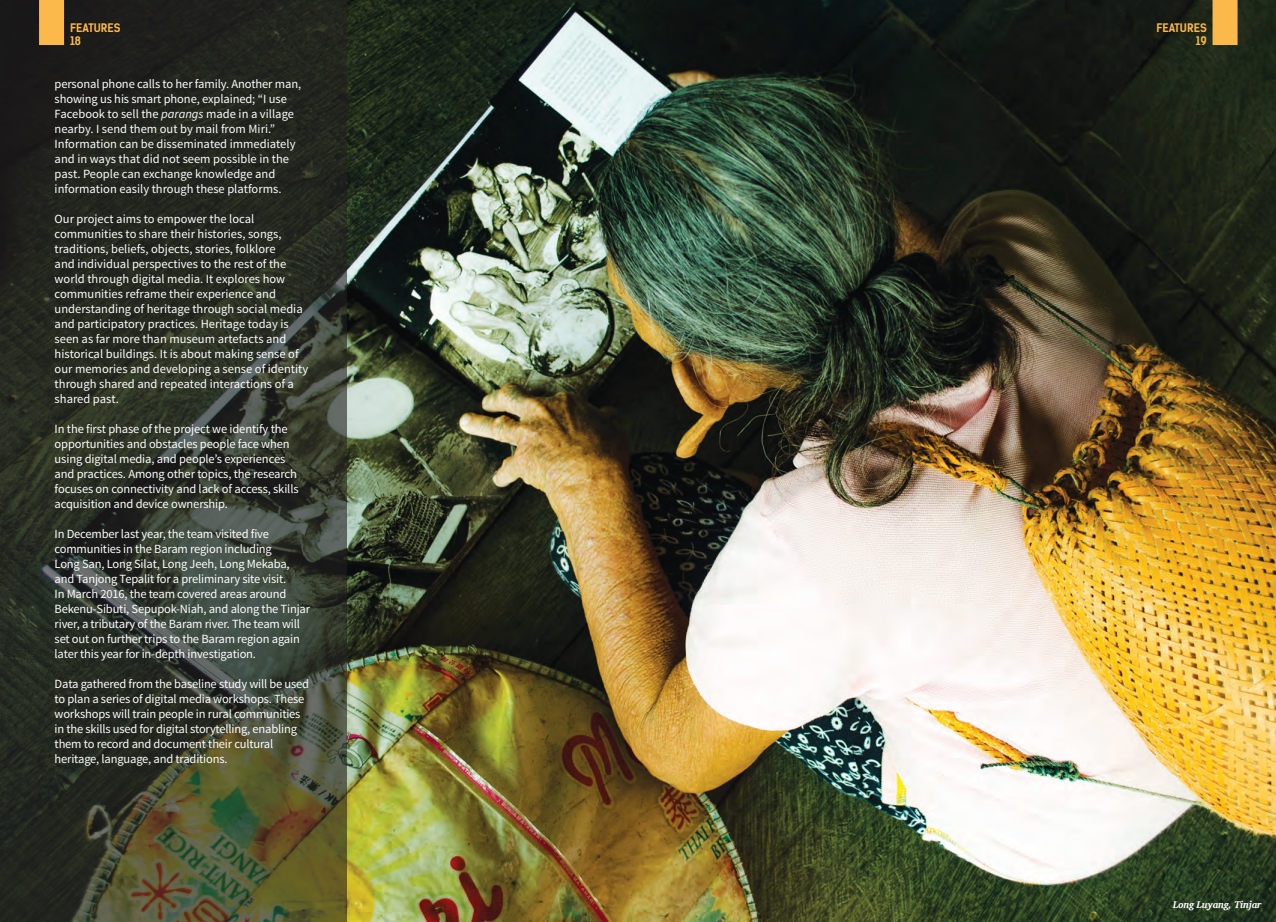
<style>
.page{position:relative;width:1276px;height:922px;background:#fff}
.page>*{position:absolute;margin:0;border:0;box-sizing:border-box;transform-origin:0 0}
.t1{font:12.5px/15px "Source Sans Pro";letter-spacing:-.01em;color:#fff}
.t2{font:700 11.25px "Kelson Sans";color:#fcb94b}
.t3{font:italic 700 10px "Charis SIL";letter-spacing:-.02em;color:#fff}
.s1{font-style:italic}
</style>
<div class="page">
<img style="left:347px;top:0;width:929px;height:921px">
<svg style="left:0;top:0;width:347px;height:921px;background:#303428"></svg>
<div style="left:1212px;top:0;width:25px;height:45px;background:#fcb94b"></div>
<div style="left:39px;top:0;width:25px;height:45px;background:#fcb94b"></div>
<p class="t2" style="left:70px;top:21px;width:52px">FEATURES</p>
<p class="t2" style="left:70px;top:34px;width:12px">18</p>
<p class="t1" style="left:55px;top:76px;width:248px">personal phone calls to her family. Another man, showing us his smart phone, explained; “I use Facebook to sell the <span class="s1">parangs</span> made in a village nearby. I send them out by mail from Miri.” Information can be disseminated immediately and in ways that did not seem possible in the past. People can exchange knowledge and information easily through these platforms.</p>
<p class="t1" style="left:55px;top:211px;width:255px">Our project aims to empower the local communities to share their histories, songs, traditions, beliefs, objects, stories, folklore<br>and individual perspectives to the rest of the world through digital media. It explores how communities reframe their experience and understanding of heritage through social media and participatory practices. Heritage today is seen as far more than museum artefacts and historical buildings. It is about making sense of our memories and developing a sense of identity through shared and repeated interactions of a shared past.</p>
<p class="t1" style="left:55px;top:421px;width:245px">In the first phase of the project we identify the opportunities and obstacles people face when using digital media, and people’s experiences and practices. Among other topics, the research focuses on connectivity and lack of access, skills acquisition and device ownership.</p>
<p class="t1" style="left:55px;top:526px;width:257px">In December last year, the team visited five communities in the Baram region including<br>Long San, Long Silat, Long Jeeh, Long Mekaba, and Tanjong Tepalit for a preliminary site visit.<br>In March 2016, the team covered areas around Bekenu-Sibuti, Sepupok-Niah, and along the Tinjar river, a tributary of the Baram river. The team will set out on further trips to the Baram region again later this year for in-depth investigation.</p>
<p class="t1" style="left:55px;top:676px;width:256px">Data gathered from the baseline study will be used to plan a series of digital media workshops. These workshops will train people in rural communities in the skills used for digital storytelling, enabling them to record and document their cultural heritage, language, and traditions.</p>
<p class="t2" style="left:1156px;top:21px;width:52px">FEATURES</p>
<p class="t2" style="left:1195px;top:34px;width:13px">19</p>
<p class="t3" style="left:1172px;top:898px;width:90px">Long Luyang, Tinjar</p>
</div>
